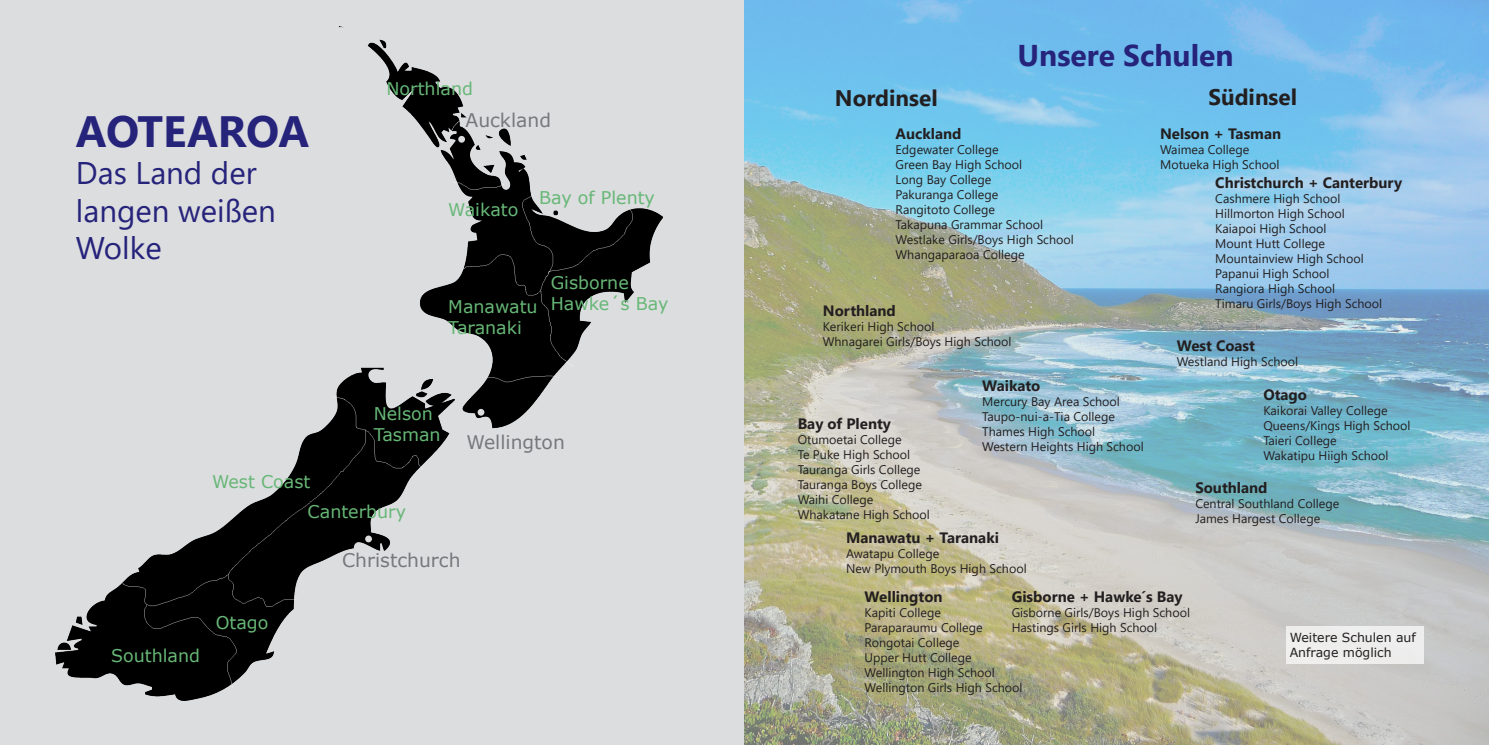
<style>
.page{position:relative;width:1489px;height:745px;background:#fff}
.page>*{position:absolute;margin:0;border:0;box-sizing:border-box;transform-origin:0 0}
.t1{font:700 43.75px "Segoe UI";letter-spacing:-.01em;color:#26237b}
.t2{font:31.25px "Segoe UI";color:#26237b}
.t3{font:700 30px "Segoe UI";color:#26237b}
.t4{font:700 22.5px "Segoe UI";color:#231f20}
.t5{font:18.75px "Verdana";color:#76787b}
.t6{font:17.5px "Verdana";color:#67b777}
.t7{font:700 15px "Segoe UI";color:#231f20}
.t8{font:12.5px "Segoe UI";color:#231f20}
.t9{font:12.5px/15px "Verdana";color:#231f20}
</style>
<div class="page">
<div style="left:0;top:0;width:1488px;height:744px;background:#dcdddf"></div>
<img style="left:55px;top:27px;width:608px;height:673px">
<div style="left:458px;top:136px;width:7px;height:7px;background:#dcdddf;border-radius:50%"></div>
<svg style="left:477px;top:408px;width:7px;height:7px"></svg>
<div style="left:365px;top:535px;width:7px;height:7px;background:#dcdddf;border-radius:50%"></div>
<img style="left:744px;top:0;width:744px;height:744px">
<div style="left:1285px;top:625px;width:138px;height:38px;background:#eeeeed"></div>
<p class="t1" style="left:76px;top:90px;width:235px">AOTEAROA</p>
<p class="t2" style="left:76px;top:143px;width:182px">Das Land der</p>
<p class="t2" style="left:76px;top:181px;width:201px">langen weißen</p>
<p class="t2" style="left:76px;top:218px;width:87px">Wolke</p>
<p class="t6" style="left:212px;top:469px;width:100px">West Coast</p>
<p class="t6" style="left:386px;top:77px;width:88px">Northland</p>
<p class="t5" style="left:465px;top:107px;width:87px">Auckland</p>
<p class="t6" style="left:448px;top:197px;width:72px">Waikato</p>
<p class="t6" style="left:539px;top:185px;width:117px">Bay of Plenty</p>
<p class="t6" style="left:448px;top:294px;width:91px">Manawatu</p>
<p class="t6" style="left:448px;top:315px;width:75px">Taranaki</p>
<p class="t6" style="left:550px;top:270px;width:79px">Gisborne</p>
<p class="t6" style="left:550px;top:291px;width:119px">Hawke´s Bay</p>
<p class="t6" style="left:373px;top:401px;width:61px">Nelson</p>
<p class="t6" style="left:373px;top:422px;width:68px">Tasman</p>
<p class="t5" style="left:466px;top:429px;width:100px">Wellington</p>
<p class="t6" style="left:307px;top:499px;width:100px">Canterbury</p>
<p class="t6" style="left:111px;top:643px;width:90px">Southland</p>
<p class="t6" style="left:216px;top:609px;width:54px">Otago</p>
<p class="t5" style="left:342px;top:547px;width:120px">Christchurch</p>
<p class="t3" style="left:1017px;top:27px;width:217px">Unsere Schulen</p>
<p class="t4" style="left:834px;top:77px;width:104px">Nordinsel</p>
<p class="t4" style="left:1208px;top:76px;width:90px">Südinsel</p>
<p class="t7" style="left:895px;top:120px;width:67px">Auckland</p>
<p class="t8" style="left:895px;top:138px;width:105px">Edgewater College</p>
<p class="t8" style="left:895px;top:153px;width:128px">Green Bay High School</p>
<p class="t8" style="left:895px;top:168px;width:97px">Long Bay College</p>
<p class="t8" style="left:895px;top:183px;width:104px">Pakuranga College</p>
<p class="t8" style="left:895px;top:198px;width:101px">Rangitoto College</p>
<p class="t8" style="left:895px;top:213px;width:149px">Takapuna Grammar School</p>
<p class="t8" style="left:895px;top:228px;width:180px">Westlake Girls/Boys High School</p>
<p class="t8" style="left:895px;top:243px;width:130px">Whangaparaoa College</p>
<p class="t7" style="left:1159px;top:120px;width:123px">Nelson + Tasman</p>
<p class="t8" style="left:1159px;top:138px;width:91px">Waimea College</p>
<p class="t8" style="left:1159px;top:153px;width:121px">Motueka High School</p>
<p class="t7" style="left:1215px;top:168px;width:188px">Christchurch + Canterbury</p>
<p class="t8" style="left:1215px;top:187px;width:127px">Cashmere High School</p>
<p class="t8" style="left:1215px;top:202px;width:131px">Hillmorton High School</p>
<p class="t8" style="left:1215px;top:217px;width:113px">Kaiapoi High School</p>
<p class="t8" style="left:1215px;top:232px;width:111px">Mount Hutt College</p>
<p class="t8" style="left:1215px;top:247px;width:150px">Mountainview High School</p>
<p class="t8" style="left:1215px;top:262px;width:116px">Papanui High School</p>
<p class="t8" style="left:1215px;top:277px;width:121px">Rangiora High School</p>
<p class="t8" style="left:1215px;top:292px;width:168px">Timaru Girls/Boys High School</p>
<p class="t7" style="left:1176px;top:331px;width:80px">West Coast</p>
<p class="t8" style="left:1176px;top:350px;width:123px">Westland High School</p>
<p class="t7" style="left:1263px;top:380px;width:45px">Otago</p>
<p class="t8" style="left:1263px;top:399px;width:126px">Kaikorai Valley College</p>
<p class="t8" style="left:1263px;top:414px;width:149px">Queens/Kings High School</p>
<p class="t8" style="left:1263px;top:429px;width:75px">Taieri College</p>
<p class="t8" style="left:1263px;top:444px;width:127px">Wakatipu Hiigh School</p>
<p class="t7" style="left:1195px;top:473px;width:74px">Southland</p>
<p class="t8" style="left:1195px;top:491px;width:145px">Central Southland College</p>
<p class="t8" style="left:1195px;top:506px;width:126px">James Hargest College</p>
<p class="t7" style="left:822px;top:296px;width:74px">Northland</p>
<p class="t8" style="left:822px;top:314px;width:113px">Kerikeri High School</p>
<p class="t8" style="left:822px;top:329px;width:190px">Whnagarei Girls/Boys High School</p>
<p class="t7" style="left:982px;top:371px;width:60px">Waikato</p>
<p class="t8" style="left:982px;top:389px;width:139px">Mercury Bay Area School</p>
<p class="t8" style="left:982px;top:404px;width:134px">Taupo-nui-a-Tia College</p>
<p class="t8" style="left:982px;top:419px;width:114px">Thames High School</p>
<p class="t8" style="left:982px;top:434px;width:163px">Western Heights High School</p>
<p class="t7" style="left:797px;top:409px;width:95px">Bay of Plenty</p>
<p class="t8" style="left:797px;top:428px;width:105px">Otumoetai College</p>
<p class="t8" style="left:797px;top:443px;width:114px">Te Puke High School</p>
<p class="t8" style="left:797px;top:458px;width:124px">Tauranga Girls College</p>
<p class="t8" style="left:797px;top:473px;width:126px">Tauranga Boys College</p>
<p class="t8" style="left:797px;top:488px;width:77px">Waihi College</p>
<p class="t8" style="left:797px;top:503px;width:134px">Whakatane High School</p>
<p class="t7" style="left:846px;top:523px;width:154px">Manawatu + Taranaki</p>
<p class="t8" style="left:846px;top:541px;width:95px">Awatapu College</p>
<p class="t8" style="left:846px;top:556px;width:182px">New Plymouth Boys High School</p>
<p class="t7" style="left:864px;top:582px;width:79px">Wellington</p>
<p class="t8" style="left:864px;top:600px;width:78px">Kapiti College</p>
<p class="t8" style="left:864px;top:615px;width:119px">Paraparaumu College</p>
<p class="t8" style="left:864px;top:630px;width:96px">Rongotai College</p>
<p class="t8" style="left:864px;top:645px;width:109px">Upper Hutt College</p>
<p class="t8" style="left:864px;top:660px;width:132px">Wellington High School</p>
<p class="t8" style="left:864px;top:675px;width:159px">Wellington Girls High School</p>
<p class="t7" style="left:1011px;top:582px;width:172px">Gisborne + Hawke´s Bay</p>
<p class="t8" style="left:1011px;top:600px;width:180px">Gisborne Girls/Boys High School</p>
<p class="t8" style="left:1011px;top:615px;width:147px">Hastings Girls High School</p>
<p class="t9" style="left:1289px;top:629px;width:128px">Weitere Schulen auf<br>Anfrage möglich</p>
</div>
